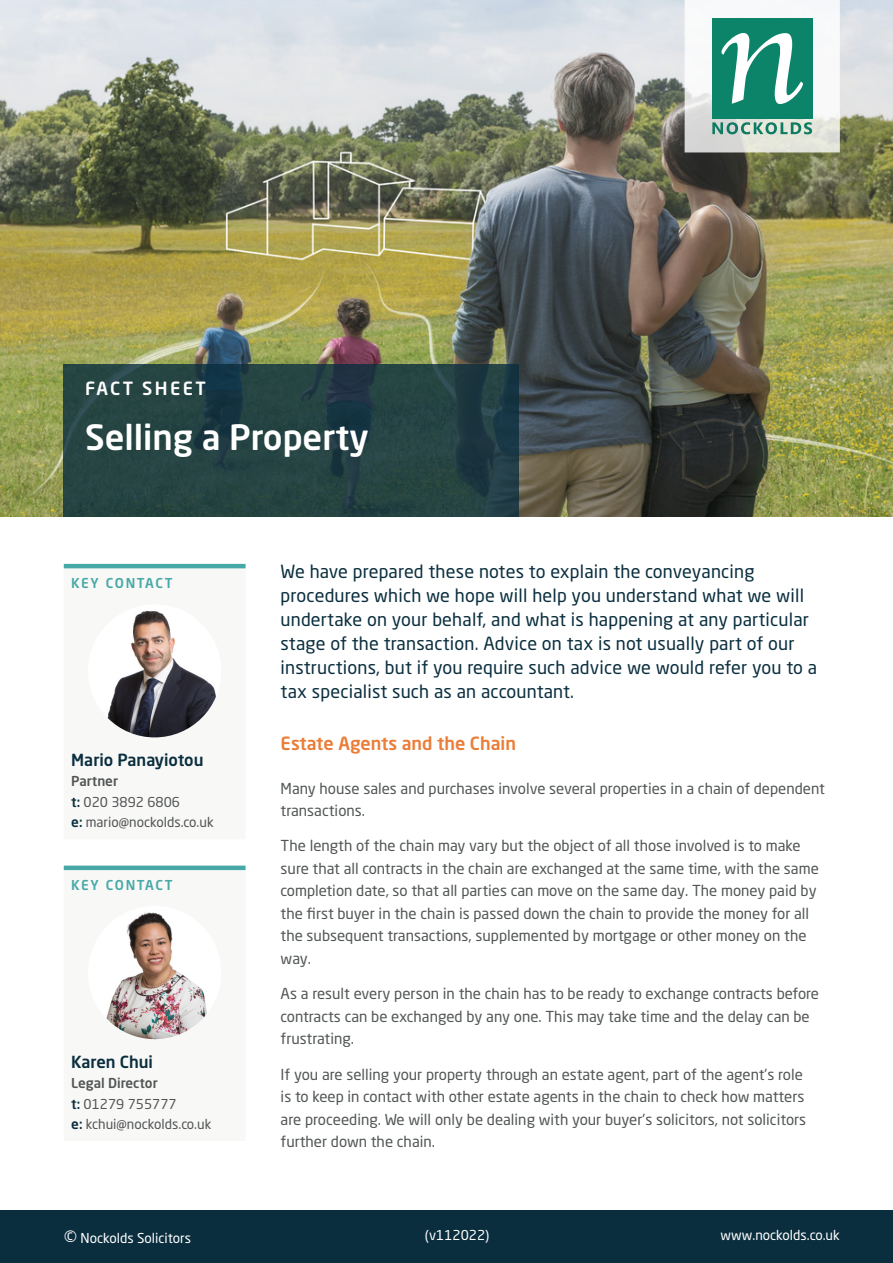
<style>
.page{position:relative;width:893px;height:1263px;background:#fff}
.page>*{position:absolute;margin:0;border:0;box-sizing:border-box;transform-origin:0 0}
.t1{font:500 34.5px "Neo Sans Std";color:#fff}
.t2{font:18px/24px "Neo Sans Std";letter-spacing:.01em;color:#0a2e3e}
.t3{font:500 18px "Neo Sans Std";color:#ea7d38}
.t4{font:500 18px "Neo Sans Std";letter-spacing:.13em;color:#fff}
.t5{font:18px "Neo Sans Std";color:#fff}
.t6{font:500 16.5px "Neo Sans Std";color:#0a2e3e}
.t7{font:15px/22.5px "Neo Sans Std";color:#525655}
.t8{font:13.5px "Neo Sans Std";color:#525655}
.t9{font:13.5px "Neo Sans Std";color:#fff}
.t10{font:500 13.5px "Neo Sans Std";color:#525655}
.t11{font:500 13.5px "Neo Sans Std";letter-spacing:.105em;color:#47a9a7}
.s1{font-weight:500;color:#0a2e3e}
</style>
<div class="page">
<div style="left:0;top:1210px;width:893px;height:53px;background:#0a2e3e"></div>
<div style="left:64px;top:868px;width:182px;height:273px;background:#f8f8f7"></div>
<img style="left:88px;top:906px;width:133px;height:133px;border-radius:67px">
<div style="left:64px;top:865px;width:182px;height:5px;background:#47a9a7"></div>
<div style="left:64px;top:566px;width:182px;height:273px;background:#f8f8f7"></div>
<img style="left:88px;top:604px;width:133px;height:133px;border-radius:67px">
<hr style="left:64px;top:564px;width:182px;height:4px;background:#47a9a7">
<img style="left:0;top:0;width:893px;height:517px">
<svg style="left:64px;top:364px;width:455px;height:153px;background:#234142"></svg>
<svg style="left:685px;top:0;width:155px;height:152px"></svg>
<p class="t4" style="left:85px;top:377px;width:122px">FACT SHEET</p>
<p class="t1" style="left:85px;top:415px;width:285px">Selling a Property</p>
<p class="t11" style="left:71px;top:575px;width:103px">KEY CONTACT</p>
<p class="t6" style="left:71px;top:749px;width:134px">Mario Panayiotou</p>
<p class="t10" style="left:71px;top:773px;width:48px">Partner</p>
<p class="t8" style="left:71px;top:793px;width:110px"><span class="s1">t:</span> 020 3892 6806</p>
<p class="t8" style="left:71px;top:814px;width:144px"><span class="s1">e:</span> mario@nockolds.co.uk</p>
<p class="t11" style="left:71px;top:877px;width:103px">KEY CONTACT</p>
<p class="t6" style="left:71px;top:1051px;width:83px">Karen Chui</p>
<p class="t10" style="left:71px;top:1074px;width:88px">Legal Director</p>
<p class="t8" style="left:71px;top:1095px;width:107px"><span class="s1">t:</span> 01279 755777</p>
<p class="t8" style="left:71px;top:1116px;width:142px"><span class="s1">e:</span> kchui@nockolds.co.uk</p>
<p class="t2" style="left:281px;top:559px;width:538px">We have prepared these notes to explain the conveyancing procedures which we hope will help you understand what we will undertake on your behalf, and what is happening at any particular stage of the transaction. Advice on tax is not usually part of our instructions, but if you require such advice we would refer you to a tax specialist such as an accountant.</p>
<p class="t3" style="left:281px;top:732px;width:237px">Estate Agents and the Chain</p>
<p class="t7" style="left:281px;top:777px;width:546px">Many house sales and purchases involve several properties in a chain of dependent transactions.</p>
<p class="t7" style="left:281px;top:834px;width:540px">The length of the chain may vary but the object of all those involved is to make sure that all contracts in the chain are exchanged at the same time, with the same completion date, so that all parties can move on the same day. The money paid by the first buyer in the chain is passed down the chain to provide the money for all the subsequent transactions, supplemented by mortgage or other money on the way.</p>
<p class="t7" style="left:281px;top:982px;width:540px">As a result every person in the chain has to be ready to exchange contracts before contracts can be exchanged by any one. This may take time and the delay can be frustrating.</p>
<p class="t7" style="left:281px;top:1062px;width:527px">If you are selling your property through an estate agent, part of the agent’s role is to keep in contact with other estate agents in the chain to check how matters are proceeding. We will only be dealing with your buyer’s solicitors, not solicitors further down the chain.</p>
<p class="t5" style="left:64px;top:1226px;width:15px">©</p>
<p class="t9" style="left:425px;top:1226px;width:66px">(v112022)</p>
<p class="t9" style="left:721px;top:1226px;width:121px">www.nockolds.co.uk</p>
<p class="t9" style="left:81px;top:1230px;width:112px">Nockolds Solicitors</p>
</div>
